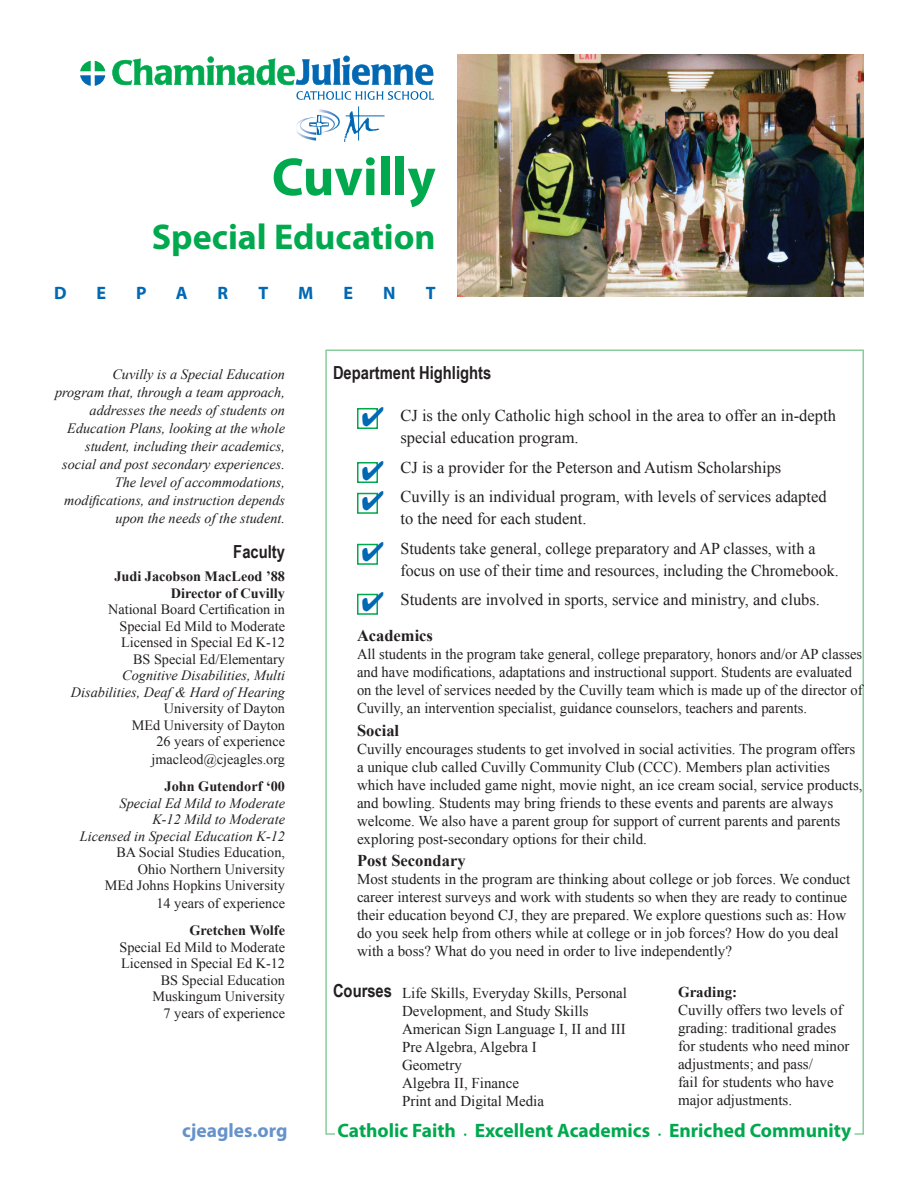
<style>
.page{position:relative;width:918px;height:1188px;background:#fff}
.page>*{position:absolute;margin:0;border:0;box-sizing:border-box;transform-origin:0 0}
.t1{font:700 54px "Myriad Pro";color:#00a94e}
.t2{font:700 36px "Myriad Pro";color:#00a94e}
.t3{font:700 19.5px "Myriad Pro";color:#00a94e}
.t4{font:700 19.5px "Myriad Pro";color:#6692cb}
.t5{font:700 18px "Arial Narrow";color:#231f20}
.t6{font:700 18px "Myriad Pro";color:#0168b3}
.t7{font:16.5px/22.5px "Times New Roman";color:#231f20}
.t8{font:700 16.5px "Times New Roman";color:#231f20}
.t9{font:15px/18px "Times New Roman";color:#231f20}
.t10{font:700 15px "Times New Roman";color:#231f20}
.t11{font:italic 14.25px/18px "Times New Roman";color:#231f20;text-align:right}
.t12{font:14.25px/16.5px "Times New Roman";color:#231f20;text-align:right}
.t13{font:700 14.25px "Times New Roman";color:#231f20}
.s1{font-size:9px}
</style>
<div class="page">
<svg style="left:296px;top:91px;width:138px;height:9px"></svg>
<svg style="left:80px;top:61px;width:25px;height:25px"></svg>
<svg style="left:112px;top:56px;width:321px;height:29px"></svg>
<hr style="left:358px;top:106px;width:1px;height:35px;background:#0168b3">
<hr style="left:346px;top:115px;width:39px;height:1px;background:#0168b3">
<svg style="left:296px;top:109px;width:83px;height:33px"></svg>
<img style="left:457px;top:54px;width:407px;height:243px">
<div style="left:357px;top:408px;width:21px;height:21px;border:2px solid #00a94e"></div>
<div style="left:357px;top:493px;width:21px;height:21px;border:2px solid #00a94e"></div>
<div style="left:357px;top:544px;width:21px;height:21px;border:2px solid #00a94e"></div>
<div style="left:357px;top:594px;width:21px;height:21px;border:2px solid #00a94e"></div>
<div style="left:357px;top:462px;width:21px;height:21px;border:2px solid #00a94e"></div>
<svg style="left:362px;top:408px;width:16px;height:18px"></svg>
<svg style="left:362px;top:492px;width:16px;height:19px"></svg>
<svg style="left:362px;top:543px;width:16px;height:19px"></svg>
<svg style="left:362px;top:593px;width:16px;height:19px"></svg>
<svg style="left:362px;top:462px;width:16px;height:18px"></svg>
<p class="t1" style="left:272px;top:142px;width:165px">Cuvilly</p>
<p class="t2" style="left:152px;top:214px;width:285px">Special Education</p>
<p class="t6" style="left:54px;top:281px;width:14px">D</p>
<p class="t6" style="left:97px;top:281px;width:11px">E</p>
<p class="t6" style="left:136px;top:281px;width:12px">P</p>
<p class="t6" style="left:176px;top:281px;width:13px">A</p>
<p class="t6" style="left:218px;top:281px;width:12px">R</p>
<p class="t6" style="left:258px;top:281px;width:11px">T</p>
<p class="t6" style="left:298px;top:281px;width:17px">M</p>
<p class="t6" style="left:344px;top:281px;width:11px">E</p>
<p class="t6" style="left:383px;top:281px;width:14px">N</p>
<p class="t6" style="left:426px;top:281px;width:11px">T</p>
<p class="t11" style="left:55px;top:365px;width:232px">Cuvilly is a Special Education<br>program that, through a team approach, addresses the needs of students on Education Plans, looking at the whole student, including their academics, social and post secondary experiences.<br>The level of accommodations, modifications, and instruction depends upon the needs of the student.</p>
<p class="t5" style="left:233px;top:538px;width:53px">Faculty</p>
<p class="t13" style="left:114px;top:567px;width:172px">Judi Jacobson MacLeod ’88</p>
<p class="t13" style="left:171px;top:583px;width:116px">Director of Cuvilly</p>
<p class="t12" style="left:108px;top:601px;width:178px">National Board Certification in<br>Special Ed Mild to Moderate<br>Licensed in Special Ed K-12<br>BS Special Ed/Elementary</p>
<p class="t11" style="left:71px;top:667px;width:216px;line-height:16.5px">Cognitive Disabilities, Multi<br>Disabilities, Deaf &amp; Hard of Hearing</p>
<p class="t12" style="left:164px;top:700px;width:123px">University of Dayton</p>
<p class="t12" style="left:132px;top:717px;width:155px">MEd University of Dayton</p>
<p class="t12" style="left:156px;top:733px;width:130px">26 years of experience</p>
<p class="t12" style="left:151px;top:750px;width:135px">jmacleod@cjeagles.org</p>
<p class="t13" style="left:165px;top:777px;width:122px">John Gutendorf ‘00</p>
<p class="t11" style="left:120px;top:794px;width:167px">Special Ed Mild to Moderate</p>
<p class="t11" style="left:152px;top:810px;width:134px">K-12 Mild to Moderate</p>
<p class="t11" style="left:80px;top:827px;width:207px">Licensed in Special Education K-12</p>
<p class="t12" style="left:116px;top:844px;width:170px">BA Social Studies Education,<br>Ohio Northern University</p>
<p class="t12" style="left:105px;top:877px;width:182px">MEd Johns Hopkins University</p>
<p class="t12" style="left:156px;top:894px;width:130px">14 years of experience</p>
<p class="t13" style="left:189px;top:921px;width:97px">Gretchen Wolfe</p>
<p class="t12" style="left:120px;top:939px;width:167px">Special Ed Mild to Moderate<br>Licensed in Special Ed K-12<br>BS Special Education<br>Muskingum University<br>7 years of experience</p>
<p class="t5" style="left:333px;top:359px;width:160px">Department Highlights</p>
<p class="t7" style="left:400px;top:404px;width:437px">CJ is the only Catholic high school in the area to offer an in-depth special education program.</p>
<p class="t7" style="left:400px;top:456px;width:382px">CJ is a provider for the Peterson and Autism Scholarships</p>
<p class="t7" style="left:400px;top:485px;width:428px">Cuvilly is an individual program, with levels of services adapted to the need for each student.</p>
<p class="t7" style="left:400px;top:537px;width:440px">Students take general, college preparatory and AP classes, with a focus on use of their time and resources, including the Chromebook.</p>
<p class="t7" style="left:400px;top:588px;width:421px">Students are involved in sports, service and ministry, and clubs.</p>
<p class="t8" style="left:357px;top:624px;width:78px">Academics</p>
<p class="t9" style="left:357px;top:645px;width:507px">All students in the program take general, college preparatory, honors and/or AP classes and have modifications, adaptations and instructional support. Students are evaluated on the level of services needed by the Cuvilly team which is made up of the director of Cuvilly, an intervention specialist, guidance counselors, teachers and parents.</p>
<p class="t8" style="left:357px;top:719px;width:44px">Social</p>
<p class="t9" style="left:357px;top:739px;width:507px">Cuvilly encourages students to get involved in social activities. The program offers a unique club called Cuvilly Community Club (CCC). Members plan activities which have included game night, movie night, an ice cream social, service products, and bowling. Students may bring friends to these events and parents are always welcome. We also have a parent group for support of current parents and parents exploring post-secondary options for their child.</p>
<p class="t8" style="left:357px;top:849px;width:110px">Post Secondary</p>
<p class="t9" style="left:357px;top:870px;width:495px">Most students in the program are thinking about college or job forces. We conduct career interest surveys and work with students so when they are ready to continue their education beyond CJ, they are prepared. We explore questions such as: How do you seek help from others while at college or in job forces? How do you deal with a boss? What do you need in order to live independently?</p>
<p class="t5" style="left:333px;top:977px;width:61px">Courses</p>
<p class="t9" style="left:402px;top:983px;width:226px">Life Skills, Everyday Skills, Personal<br>Development, and Study Skills</p>
<p class="t9" style="left:402px;top:1019px;width:225px">American Sign Language I, II and III</p>
<p class="t9" style="left:402px;top:1037px;width:136px">Pre Algebra, Algebra I</p>
<p class="t9" style="left:402px;top:1055px;width:119px">Geometry<br>Algebra II, Finance</p>
<p class="t9" style="left:402px;top:1091px;width:144px">Print and Digital Media</p>
<p class="t10" style="left:678px;top:982px;width:61px">Grading:</p>
<p class="t9" style="left:678px;top:1001px;width:173px">Cuvilly offers two levels of grading: traditional grades for students who need minor adjustments; and pass/<br>fail for students who have major adjustments.</p>
<p class="t4" style="left:182px;top:1118px;width:107px">cjeagles.org</p>
<p class="t3" style="left:338px;top:1118px;width:515px">Catholic Faith <span class="s1">•</span> Excellent Academics <span class="s1">•</span> Enriched Community</p>
</div>
